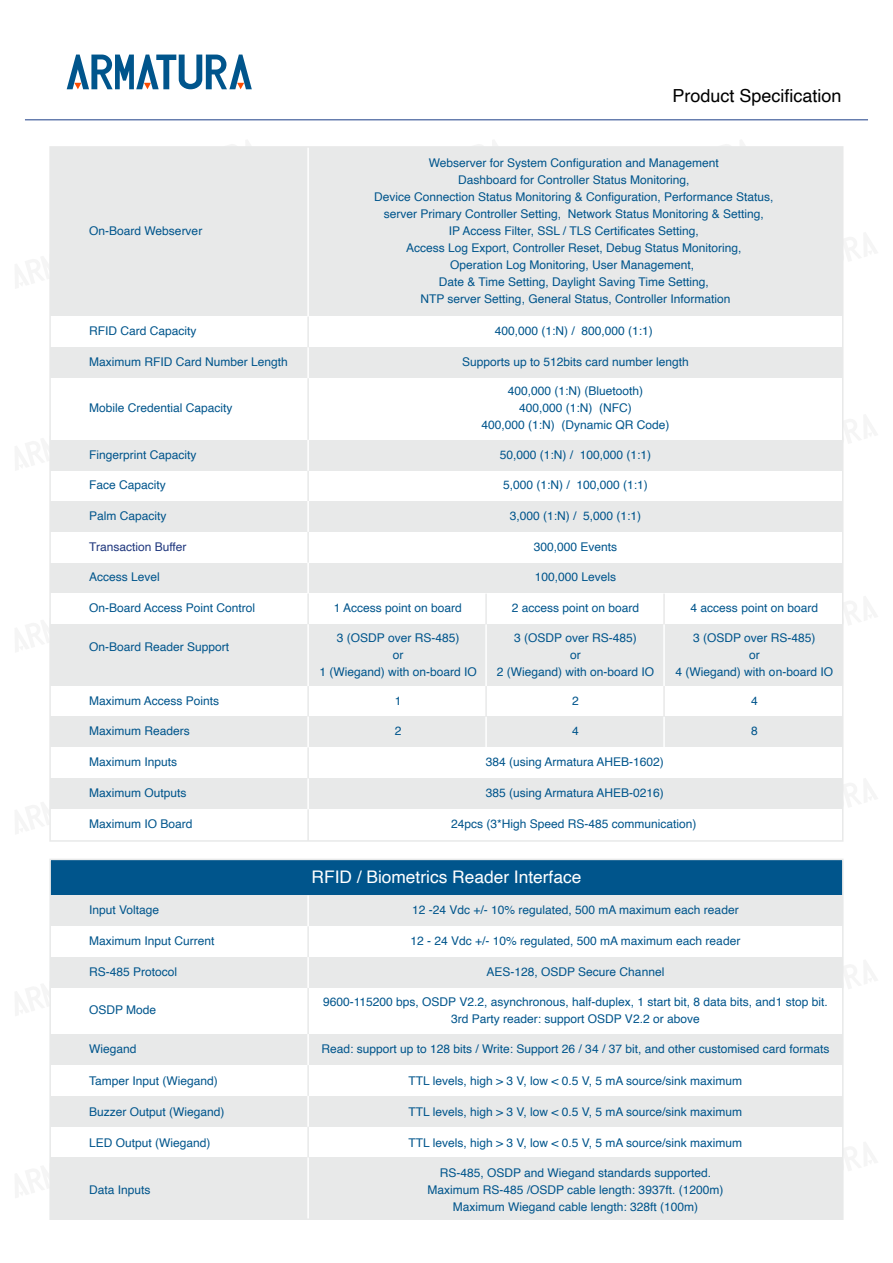
<style>
.page{position:relative;width:893px;height:1263px;background:#fff}
.page>*{position:absolute;margin:0;border:0;box-sizing:border-box;transform-origin:0 0}
.t1{font:18px "Helvetica";color:#000}
.t2{font:17.4px "Helvetica";color:#fff}
.t3{font:12px/17.1px "Helvetica";color:#00558c;text-align:center}
.t4{font:12px "Helvetica";color:#20387e}
</style>
<div class="page">
<svg style="left:67px;top:55px;width:185px;height:34px"></svg>
<svg style="left:843px;top:232px;width:1px;height:57px"></svg>
<svg style="left:843px;top:414px;width:1px;height:57px"></svg>
<svg style="left:843px;top:596px;width:1px;height:57px"></svg>
<svg style="left:843px;top:778px;width:1px;height:57px"></svg>
<svg style="left:843px;top:959px;width:1px;height:57px"></svg>
<svg style="left:843px;top:1141px;width:1px;height:57px"></svg>
<hr style="left:25px;top:120px;width:843px;height:1px;background:#1b3e87">
<div style="left:50px;top:147px;width:793px;height:31px;background:#e8e9e9"></div>
<div style="left:50px;top:178px;width:793px;height:31px;background:#e8e9e9"></div>
<div style="left:50px;top:209px;width:793px;height:30px;background:#e8e9e9"></div>
<div style="left:50px;top:239px;width:793px;height:31px;background:#e8e9e9"></div>
<div style="left:50px;top:270px;width:793px;height:31px;background:#e8e9e9"></div>
<div style="left:50px;top:301px;width:793px;height:15px;background:#e8e9e9"></div>
<div style="left:50px;top:440px;width:793px;height:31px;background:#e8e9e9"></div>
<div style="left:50px;top:501px;width:793px;height:31px;background:#e8e9e9"></div>
<div style="left:50px;top:347px;width:793px;height:31px;background:#e8e9e9"></div>
<div style="left:50px;top:563px;width:793px;height:30px;background:#e8e9e9"></div>
<div style="left:50px;top:624px;width:793px;height:31px;background:#e8e9e9"></div>
<div style="left:50px;top:655px;width:793px;height:31px;background:#e8e9e9"></div>
<div style="left:50px;top:778px;width:793px;height:31px;background:#e8e9e9"></div>
<div style="left:50px;top:716px;width:793px;height:31px;background:#e8e9e9"></div>
<hr style="left:307px;top:147px;width:2px;height:693px;background:#fff">
<hr style="left:485px;top:624px;width:2px;height:62px;background:#fff">
<hr style="left:663px;top:624px;width:2px;height:62px;background:#fff">
<hr style="left:485px;top:716px;width:2px;height:31px;background:#fff">
<hr style="left:663px;top:716px;width:2px;height:31px;background:#fff">
<hr style="left:307px;top:316px;width:2px;height:31px;background:#e8e9e9">
<hr style="left:307px;top:471px;width:2px;height:30px;background:#e8e9e9">
<hr style="left:307px;top:532px;width:2px;height:31px;background:#e8e9e9">
<hr style="left:307px;top:593px;width:2px;height:31px;background:#e8e9e9">
<hr style="left:307px;top:686px;width:2px;height:30px;background:#e8e9e9">
<hr style="left:485px;top:686px;width:2px;height:30px;background:#e8e9e9">
<hr style="left:663px;top:686px;width:2px;height:30px;background:#e8e9e9">
<hr style="left:485px;top:594px;width:2px;height:30px;background:#e8e9e9">
<hr style="left:663px;top:594px;width:2px;height:30px;background:#e8e9e9">
<hr style="left:307px;top:747px;width:2px;height:31px;background:#e8e9e9">
<hr style="left:307px;top:809px;width:2px;height:32px;background:#e8e9e9">
<hr style="left:307px;top:378px;width:2px;height:62px;background:#e8e9e9">
<div style="left:50px;top:859px;width:793px;height:36px;background:#00558c"></div>
<div style="left:50px;top:895px;width:793px;height:31px;background:#e8e9e9"></div>
<div style="left:50px;top:957px;width:793px;height:31px;background:#e8e9e9"></div>
<div style="left:50px;top:1034px;width:793px;height:31px;background:#e8e9e9"></div>
<div style="left:50px;top:1096px;width:793px;height:31px;background:#e8e9e9"></div>
<div style="left:50px;top:1188px;width:793px;height:31px;background:#e8e9e9"></div>
<div style="left:50px;top:1157px;width:793px;height:31px;background:#e8e9e9"></div>
<hr style="left:307px;top:895px;width:2px;height:324px;background:#fff">
<div style="left:49px;top:859px;width:794px;height:361px;border:2px solid #e8e9e9"></div>
<hr style="left:307px;top:926px;width:2px;height:31px;background:#e8e9e9">
<hr style="left:307px;top:988px;width:2px;height:46px;background:#e8e9e9">
<hr style="left:307px;top:1065px;width:2px;height:31px;background:#e8e9e9">
<hr style="left:307px;top:1127px;width:2px;height:30px;background:#e8e9e9">
<p class="t3" style="left:89px;top:223px;width:115px">On-Board Webserver</p>
<h1 class="t1" style="left:672px;top:82px;width:171px">Product Specification</h1>
<p class="t3" style="left:374px;top:154px;width:401px">Webserver for System Configuration and Management<br>Dashboard for Controller Status Monitoring,<br>Device Connection Status Monitoring &amp; Configuration, Performance Status, server Primary Controller Setting, Network Status Monitoring &amp; Setting,<br>IP Access Filter, SSL / TLS Certificates Setting,<br>Access Log Export, Controller Reset, Debug Status Monitoring,<br>Operation Log Monitoring, User Management,<br>Date &amp; Time Setting, Daylight Saving Time Setting,<br>NTP server Setting, General Status, Controller Information</p>
<p class="t3" style="left:89px;top:323px;width:109px">RFID Card Capacity</p>
<p class="t3" style="left:89px;top:354px;width:200px">Maximum RFID Card Number Length</p>
<p class="t3" style="left:462px;top:354px;width:228px">Supports up to 512bits card number length</p>
<p class="t3" style="left:495px;top:323px;width:160px">400,000 (1:N) / 800,000 (1:1)</p>
<p class="t3" style="left:89px;top:400px;width:145px">Mobile Credential Capacity</p>
<p class="t3" style="left:481px;top:383px;width:190px">400,000 (1:N) (Bluetooth)<br>400,000 (1:N) (NFC)<br>400,000 (1:N) (Dynamic QR Code)</p>
<p class="t3" style="left:89px;top:446px;width:109px">Fingerprint Capacity</p>
<p class="t3" style="left:500px;top:446px;width:153px">50,000 (1:N) / 100,000 (1:1)</p>
<p class="t3" style="left:89px;top:477px;width:78px">Face Capacity</p>
<p class="t3" style="left:503px;top:477px;width:146px">5,000 (1:N) / 100,000 (1:1)</p>
<p class="t3" style="left:89px;top:507px;width:79px">Palm Capacity</p>
<p class="t3" style="left:510px;top:507px;width:133px">3,000 (1:N) / 5,000 (1:1)</p>
<p class="t4" style="left:89px;top:537px;width:99px">Transaction Buffer</p>
<p class="t3" style="left:534px;top:538px;width:85px">300,000 Events</p>
<p class="t3" style="left:89px;top:569px;width:72px">Access Level</p>
<p class="t3" style="left:535px;top:569px;width:83px">100,000 Levels</p>
<p class="t3" style="left:89px;top:600px;width:168px">On-Board Access Point Control</p>
<p class="t3" style="left:334px;top:600px;width:130px">1 Access point on board</p>
<p class="t3" style="left:512px;top:600px;width:129px">2 access point on board</p>
<p class="t3" style="left:691px;top:600px;width:129px">4 access point on board</p>
<p class="t3" style="left:89px;top:638px;width:142px">On-Board Reader Support</p>
<p class="t3" style="left:319px;top:630px;width:159px">3 (OSDP over RS-485)<br>or<br>1 (Wiegand) with on-board IO</p>
<p class="t3" style="left:497px;top:630px;width:159px">3 (OSDP over RS-485)<br>or<br>2 (Wiegand) with on-board IO</p>
<p class="t3" style="left:676px;top:630px;width:159px">3 (OSDP over RS-485)<br>or<br>4 (Wiegand) with on-board IO</p>
<p class="t3" style="left:89px;top:692px;width:132px">Maximum Access Points</p>
<p class="t3" style="left:89px;top:723px;width:102px">Maximum Readers</p>
<p class="t3" style="left:395px;top:723px;width:8px">2</p>
<p class="t3" style="left:572px;top:723px;width:8px">4</p>
<p class="t3" style="left:751px;top:723px;width:8px">8</p>
<p class="t3" style="left:89px;top:754px;width:90px">Maximum Inputs</p>
<p class="t3" style="left:486px;top:754px;width:180px">384 (using Armatura AHEB-1602)</p>
<p class="t3" style="left:89px;top:785px;width:99px">Maximum Outputs</p>
<p class="t3" style="left:486px;top:785px;width:180px">385 (using Armatura AHEB-0216)</p>
<p class="t3" style="left:395px;top:692px;width:8px">1</p>
<p class="t3" style="left:572px;top:692px;width:8px">2</p>
<p class="t3" style="left:751px;top:692px;width:8px">4</p>
<p class="t3" style="left:89px;top:816px;width:105px">Maximum IO Board</p>
<p class="t3" style="left:451px;top:816px;width:247px">24pcs (3*High Speed RS-485 communication)</p>
<p class="t3" style="left:89px;top:902px;width:72px">Input Voltage</p>
<p class="t3" style="left:89px;top:933px;width:127px">Maximum Input Current</p>
<h2 class="t2" style="left:312px;top:863px;width:271px">RFID / Biometrics Reader Interface</h2>
<p class="t3" style="left:412px;top:902px;width:328px">12 -24 Vdc +/- 10% regulated, 500 mA maximum each reader</p>
<p class="t3" style="left:410px;top:933px;width:331px">12 - 24 Vdc +/- 10% regulated, 500 mA maximum each reader</p>
<p class="t3" style="left:89px;top:963px;width:90px">RS-485 Protocol</p>
<p class="t3" style="left:486px;top:963px;width:179px">AES-128, OSDP Secure Channel</p>
<p class="t3" style="left:89px;top:1002px;width:69px">OSDP Mode</p>
<p class="t3" style="left:323px;top:993px;width:506px">9600-115200 bps, OSDP V2.2, asynchronous, half-duplex, 1 start bit, 8 data bits, and1 stop bit.<br>3rd Party reader: support OSDP V2.2 or above</p>
<p class="t3" style="left:89px;top:1040px;width:49px">Wiegand</p>
<p class="t3" style="left:89px;top:1073px;width:130px">Tamper Input (Wiegand)</p>
<p class="t3" style="left:89px;top:1104px;width:137px">Buzzer Output (Wiegand)</p>
<p class="t3" style="left:409px;top:1104px;width:335px">TTL levels, high &gt; 3 V, low &lt; 0.5 V, 5 mA source/sink maximum</p>
<p class="t3" style="left:89px;top:1135px;width:123px">LED Output (Wiegand)</p>
<p class="t3" style="left:409px;top:1135px;width:335px">TTL levels, high &gt; 3 V, low &lt; 0.5 V, 5 mA source/sink maximum</p>
<p class="t3" style="left:427px;top:1165px;width:297px">RS-485, OSDP and Wiegand standards supported.<br>Maximum RS-485 /OSDP cable length: 3937ft. (1200m)<br>Maximum Wiegand cable length: 328ft (100m)</p>
<p class="t3" style="left:321px;top:1040px;width:510px">Read: support up to 128 bits / Write: Support 26 / 34 / 37 bit, and other customised card formats</p>
<p class="t3" style="left:409px;top:1073px;width:335px">TTL levels, high &gt; 3 V, low &lt; 0.5 V, 5 mA source/sink maximum</p>
<p class="t3" style="left:89px;top:1182px;width:63px">Data Inputs</p>
</div>
